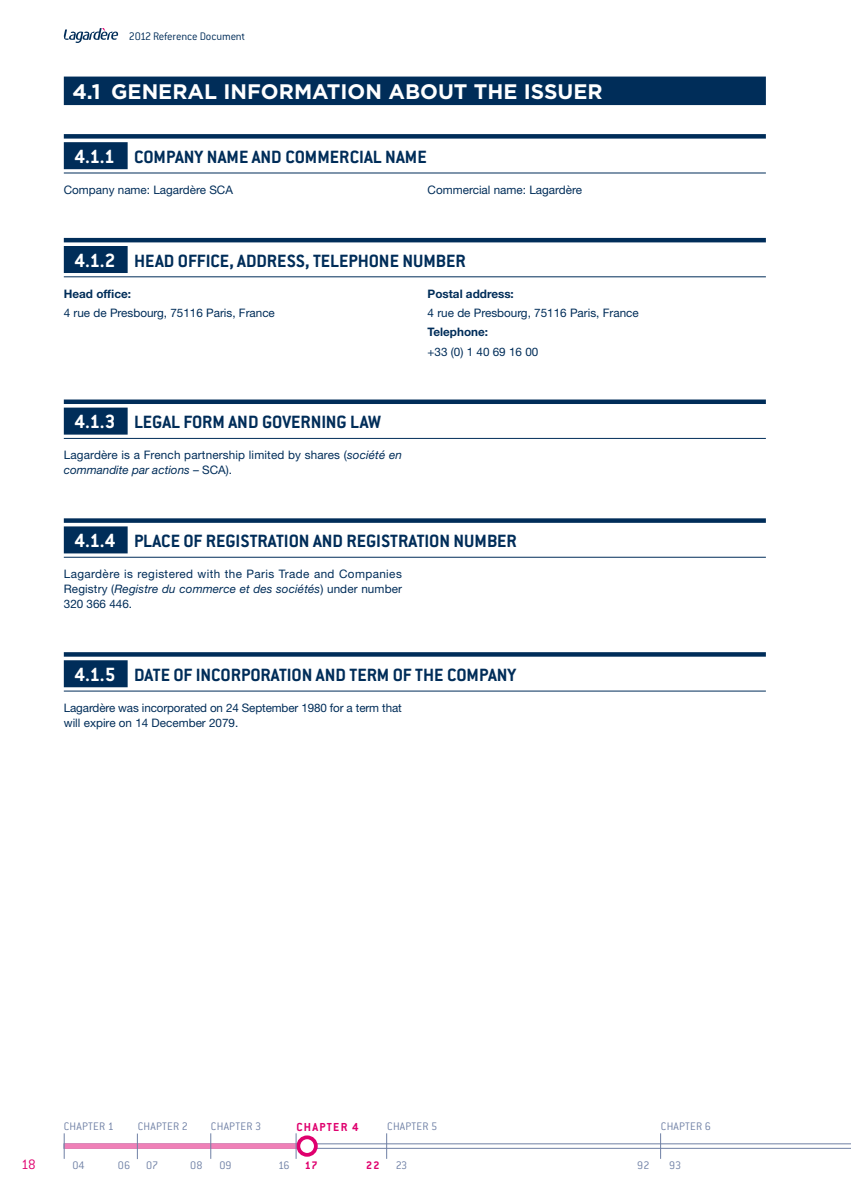
<style>
.page{position:relative;width:851px;height:1191px;background:#fff}
.page>*{position:absolute;margin:0;border:0;box-sizing:border-box;transform-origin:0 0}
.t1{font:700 21px "Gotham HTF";color:#fff}
.t2{font:700 19.5px "Conduit ITC Std";color:#002d59}
.t3{font:300 15px "Conduit ITC Std";color:#df006e}
.t4{font:700 12.75px "Conduit ITC Std";letter-spacing:.1em;color:#df006e}
.t5{font:300 12px "Conduit ITC Std";letter-spacing:.02em;color:#6f80a5}
.t6{font:300 12px "Conduit ITC Std";letter-spacing:-.02em;color:#002d59}
.t7{font:700 12px "Conduit ITC Std";color:#df006e}
.t8{font:11.7px/15px "Helvetica Neue LT Std";color:#002d59}
.t9{font:700 11.7px "Helvetica Neue LT Std";color:#002d59}
.s1{font-size:21px;color:#fff}
.s2{font-style:italic}
</style>
<div class="page">
<svg style="left:63px;top:28px;width:55px;height:15px"></svg>
<div style="left:64px;top:77px;width:701px;height:28px;background:#002d59"></div>
<div style="left:64px;top:134px;width:701px;height:5px;background:#002d59"></div>
<hr style="left:64px;top:173px;width:701px;height:1px;background:#002d59">
<div style="left:64px;top:142px;width:64px;height:27px;background:#002d59"></div>
<hr style="left:64px;top:238px;width:701px;height:4px;background:#002d59">
<hr style="left:64px;top:276px;width:701px;height:1px;background:#002d59">
<div style="left:64px;top:246px;width:64px;height:27px;background:#002d59"></div>
<div style="left:64px;top:399px;width:701px;height:5px;background:#002d59"></div>
<hr style="left:64px;top:438px;width:701px;height:1px;background:#002d59">
<div style="left:64px;top:407px;width:64px;height:27px;background:#002d59"></div>
<div style="left:64px;top:518px;width:701px;height:5px;background:#002d59"></div>
<hr style="left:64px;top:557px;width:701px;height:1px;background:#002d59">
<div style="left:64px;top:526px;width:64px;height:27px;background:#002d59"></div>
<svg style="left:64px;top:652px;width:701px;height:4px;background:#0b3660"></svg>
<hr style="left:64px;top:690px;width:701px;height:1px;background:#002d59">
<div style="left:64px;top:660px;width:64px;height:27px;background:#002d59"></div>
<svg style="left:64px;top:1133px;width:786px;height:26px"></svg>
<p class="t6" style="left:129px;top:29px;width:118px">2012 REFERENCE DOCUMENT</p>
<h1 class="t1" style="left:72px;top:79px;width:43px">4.1 GENERAL</h1>
<h1 class="t1" style="left:223px;top:79px;width:16px">INFORMATION</h1>
<h1 class="t1" style="left:388px;top:79px;width:48px">ABOUT</h1>
<h1 class="t1" style="left:474px;top:79px;width:15px">THE</h1>
<h1 class="t1" style="left:523px;top:79px;width:50px">ISSUER</h1>
<h2 class="t2" style="left:74px;top:145px;width:354px"><span class="s1">4.1.1</span> COMPANY NAME AND COMMERCIAL NAME</h2>
<p class="t8" style="left:64px;top:182px;width:171px">Company name: Lagardère SCA</p>
<p class="t8" style="left:427px;top:182px;width:156px">Commercial name: Lagardère</p>
<h2 class="t2" style="left:74px;top:249px;width:393px"><span class="s1">4.1.2</span> HEAD OFFICE, ADDRESS, TELEPHONE NUMBER</h2>
<p class="t9" style="left:64px;top:286px;width:69px">Head office:</p>
<p class="t8" style="left:64px;top:305px;width:212px">4 rue de Presbourg, 75116 Paris, France</p>
<p class="t9" style="left:427px;top:286px;width:88px">Postal address:</p>
<p class="t8" style="left:427px;top:305px;width:212px">4 rue de Presbourg, 75116 Paris, France</p>
<p class="t9" style="left:427px;top:325px;width:62px">Telephone:</p>
<p class="t8" style="left:427px;top:344px;width:112px">+33 (0) 1 40 69 16 00</p>
<h2 class="t2" style="left:74px;top:410px;width:308px"><span class="s1">4.1.3</span> LEGAL FORM AND GOVERNING LAW</h2>
<p class="t8" style="left:64px;top:447px;width:340px">Lagardère is a French partnership limited by shares (<span class="s2">société en commandite par actions</span> – SCA).</p>
<h2 class="t2" style="left:74px;top:529px;width:444px"><span class="s1">4.1.4</span> PLACE OF REGISTRATION AND REGISTRATION NUMBER</h2>
<p class="t8" style="left:64px;top:566px;width:340px;text-align:justify">Lagardère is registered with the Paris Trade and Companies Registry (<span class="s2">Registre du commerce et des sociétés</span>) under number 320 366 446.</p>
<h2 class="t2" style="left:74px;top:663px;width:443px"><span class="s1">4.1.5</span> DATE OF INCORPORATION AND TERM OF THE COMPANY</h2>
<p class="t8" style="left:64px;top:700px;width:339px">Lagardère was incorporated on 24 September 1980 for a term that will expire on 14 December 2079.</p>
<p class="t3" style="left:21px;top:1155px;width:16px">18</p>
<p class="t5" style="left:64px;top:1119px;width:52px">CHAPTER 1</p>
<p class="t5" style="left:138px;top:1119px;width:52px">CHAPTER 2</p>
<p class="t5" style="left:387px;top:1119px;width:52px">CHAPTER 5</p>
<p class="t5" style="left:660px;top:1119px;width:52px">CHAPTER 6</p>
<p class="t5" style="left:72px;top:1157px;width:14px">04</p>
<p class="t5" style="left:118px;top:1157px;width:14px">06</p>
<p class="t5" style="left:146px;top:1157px;width:13px">07</p>
<p class="t5" style="left:190px;top:1157px;width:14px">08</p>
<p class="t5" style="left:395px;top:1157px;width:13px">23</p>
<p class="t5" style="left:637px;top:1157px;width:14px">92</p>
<p class="t5" style="left:669px;top:1157px;width:14px">93</p>
<p class="t5" style="left:211px;top:1119px;width:52px">CHAPTER 3</p>
<p class="t4" style="left:296px;top:1119px;width:64px">CHAPTER 4</p>
<p class="t5" style="left:219px;top:1157px;width:14px">09</p>
<p class="t5" style="left:278px;top:1157px;width:13px">16</p>
<p class="t7" style="left:305px;top:1157px;width:14px">17</p>
<p class="t7" style="left:366px;top:1157px;width:15px">22</p>
</div>
